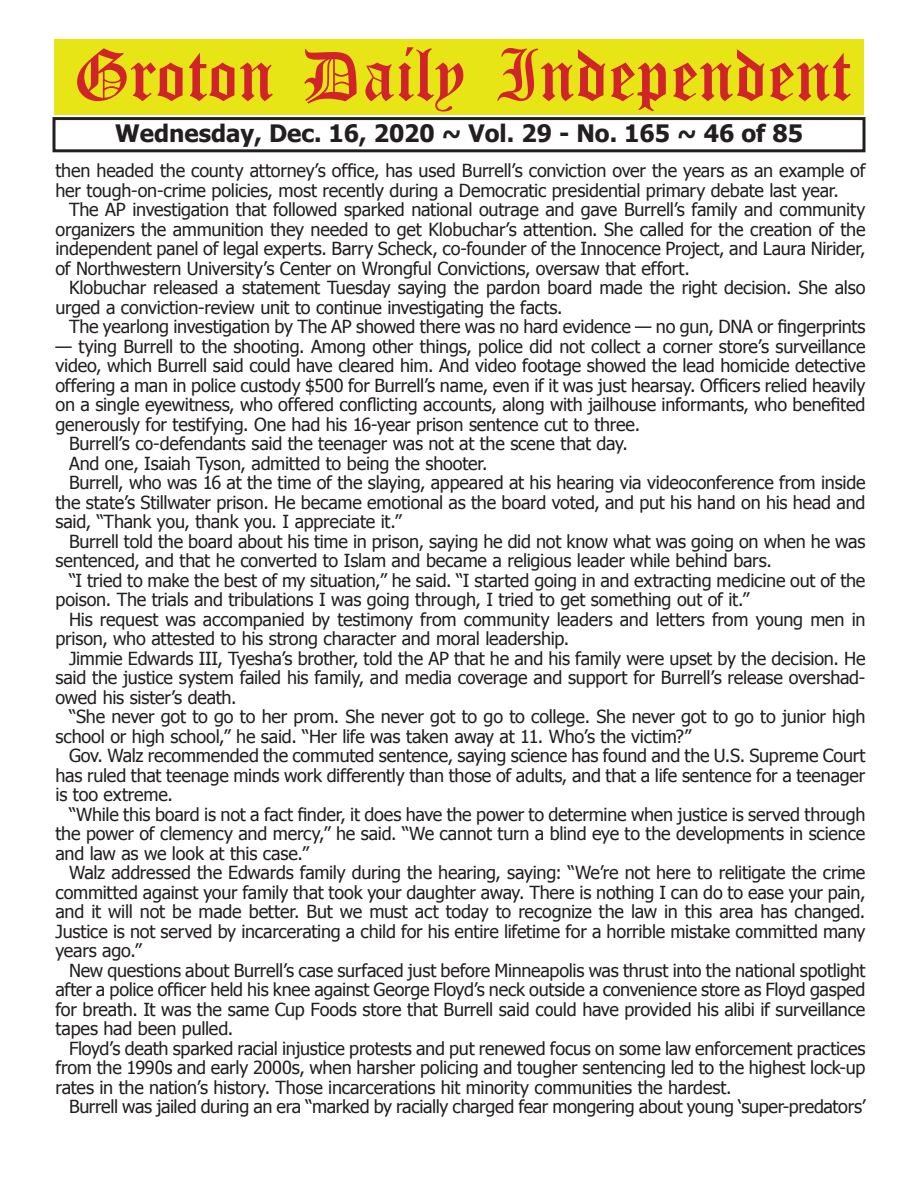
<style>
.page{position:relative;width:918px;height:1188px;background:#fff}
.page>*{position:absolute;margin:0;border:0;box-sizing:border-box;transform-origin:0 0}
.t1{font:54px "Old English Five";color:#d1232a}
.t2{font:700 24px "Tahoma";color:#231f20}
.t3{font:18px/19.5px "Tahoma";letter-spacing:-.015em;color:#231f20}
</style>
<div class="page">
<div style="left:52px;top:117px;width:814px;height:35px;border:3px solid #231f20"></div>
<div style="left:54px;top:40px;width:810px;height:75px;background:#e7e515"></div>
<h1 class="t1" style="left:73px;top:50px;width:779px">Groton Daily Independent</h1>
<h2 class="t2" style="left:115px;top:116px;width:689px">Wednesday, Dec. 16, 2020 ~ Vol. 29 - No. 165 ~ 46 of 85</h2>
<p class="t3" style="left:56px;top:160px;width:811px">then headed the county attorney’s office, has used Burrell’s conviction over the years as an example of her tough-on-crime policies, most recently during a Democratic presidential primary debate last year.</p>
<p class="t3" style="left:56px;top:199px;width:811px;text-align:justify;text-indent:14px">The AP investigation that followed sparked national outrage and gave Burrell’s family and community organizers the ammunition they needed to get Klobuchar’s attention. She called for the creation of the independent panel of legal experts. Barry Scheck, co-founder of the Innocence Project, and Laura Nirider, of Northwestern University’s Center on Wrongful Convictions, oversaw that effort.</p>
<p class="t3" style="left:56px;top:277px;width:811px;text-indent:14px">Klobuchar released a statement Tuesday saying the pardon board made the right decision. She also urged a conviction-review unit to continue investigating the facts.</p>
<p class="t3" style="left:69px;top:316px;width:798px">The yearlong investigation by The AP showed there was no hard evidence — no gun, DNA or fingerprints</p>
<p class="t3" style="left:56px;top:336px;width:811px">— tying Burrell to the shooting. Among other things, police did not collect a corner store’s surveillance</p>
<p class="t3" style="left:56px;top:355px;width:811px">video, which Burrell said could have cleared him. And video footage showed the lead homicide detective</p>
<p class="t3" style="left:56px;top:375px;width:811px">offering a man in police custody $500 for Burrell’s name, even if it was just hearsay. Officers relied heavily</p>
<p class="t3" style="left:56px;top:394px;width:811px">on a single eyewitness, who offered conflicting accounts, along with jailhouse informants, who benefited</p>
<p class="t3" style="left:56px;top:414px;width:586px">generously for testifying. One had his 16-year prison sentence cut to three.</p>
<p class="t3" style="left:69px;top:433px;width:560px">Burrell’s co-defendants said the teenager was not at the scene that day.</p>
<p class="t3" style="left:69px;top:453px;width:420px">And one, Isaiah Tyson, admitted to being the shooter.</p>
<p class="t3" style="left:69px;top:472px;width:798px">Burrell, who was 16 at the time of the slaying, appeared at his hearing via videoconference from inside</p>
<p class="t3" style="left:56px;top:492px;width:812px">the state’s Stillwater prison. He became emotional as the board voted, and put his hand on his head and</p>
<p class="t3" style="left:56px;top:511px;width:348px">said, “Thank you, thank you. I appreciate it.”</p>
<p class="t3" style="left:69px;top:531px;width:798px">Burrell told the board about his time in prison, saying he did not know what was going on when he was</p>
<p class="t3" style="left:56px;top:550px;width:718px">sentenced, and that he converted to Islam and became a religious leader while behind bars.</p>
<p class="t3" style="left:69px;top:570px;width:798px">“I tried to make the best of my situation,” he said. “I started going in and extracting medicine out of the</p>
<p class="t3" style="left:56px;top:589px;width:695px">poison. The trials and tribulations I was going through, I tried to get something out of it.”</p>
<p class="t3" style="left:69px;top:609px;width:798px">His request was accompanied by testimony from community leaders and letters from young men in</p>
<p class="t3" style="left:56px;top:628px;width:515px">prison, who attested to his strong character and moral leadership.</p>
<p class="t3" style="left:69px;top:648px;width:798px">Jimmie Edwards III, Tyesha’s brother, told the AP that he and his family were upset by the decision. He</p>
<p class="t3" style="left:56px;top:667px;width:812px">said the justice system failed his family, and media coverage and support for Burrell’s release overshad-</p>
<p class="t3" style="left:56px;top:687px;width:183px">owed his sister’s death.</p>
<p class="t3" style="left:69px;top:706px;width:798px">“She never got to go to her prom. She never got to go to college. She never got to go to junior high</p>
<p class="t3" style="left:56px;top:726px;width:637px">school or high school,” he said. “Her life was taken away at 11. Who’s the victim?”</p>
<p class="t3" style="left:69px;top:745px;width:798px">Gov. Walz recommended the commuted sentence, saying science has found and the U.S. Supreme Court</p>
<p class="t3" style="left:56px;top:765px;width:811px">has ruled that teenage minds work differently than those of adults, and that a life sentence for a teenager</p>
<p class="t3" style="left:56px;top:784px;width:119px">is too extreme.</p>
<p class="t3" style="left:69px;top:804px;width:798px">“While this board is not a fact finder, it does have the power to determine when justice is served through</p>
<p class="t3" style="left:56px;top:823px;width:811px">the power of clemency and mercy,” he said. “We cannot turn a blind eye to the developments in science</p>
<p class="t3" style="left:56px;top:843px;width:255px">and law as we look at this case.”</p>
<p class="t3" style="left:69px;top:862px;width:798px">Walz addressed the Edwards family during the hearing, saying: “We’re not here to relitigate the crime</p>
<p class="t3" style="left:56px;top:882px;width:811px">committed against your family that took your daughter away. There is nothing I can do to ease your pain,</p>
<p class="t3" style="left:56px;top:901px;width:811px">and it will not be made better. But we must act today to recognize the law in this area has changed.</p>
<p class="t3" style="left:56px;top:921px;width:811px">Justice is not served by incarcerating a child for his entire lifetime for a horrible mistake committed many</p>
<p class="t3" style="left:56px;top:940px;width:88px">years ago.”</p>
<p class="t3" style="left:69px;top:960px;width:798px">New questions about Burrell’s case surfaced just before Minneapolis was thrust into the national spotlight</p>
<p class="t3" style="left:56px;top:979px;width:812px">after a police officer held his knee against George Floyd’s neck outside a convenience store as Floyd gasped</p>
<p class="t3" style="left:56px;top:999px;width:811px">for breath. It was the same Cup Foods store that Burrell said could have provided his alibi if surveillance</p>
<p class="t3" style="left:56px;top:1018px;width:179px">tapes had been pulled.</p>
<p class="t3" style="left:69px;top:1038px;width:798px">Floyd’s death sparked racial injustice protests and put renewed focus on some law enforcement practices</p>
<p class="t3" style="left:56px;top:1057px;width:812px">from the 1990s and early 2000s, when harsher policing and tougher sentencing led to the highest lock-up</p>
<p class="t3" style="left:56px;top:1077px;width:678px">rates in the nation’s history. Those incarcerations hit minority communities the hardest.</p>
<p class="t3" style="left:69px;top:1096px;width:798px">Burrell was jailed during an era “marked by racially charged fear mongering about young ‘super-predators’</p>
</div>
